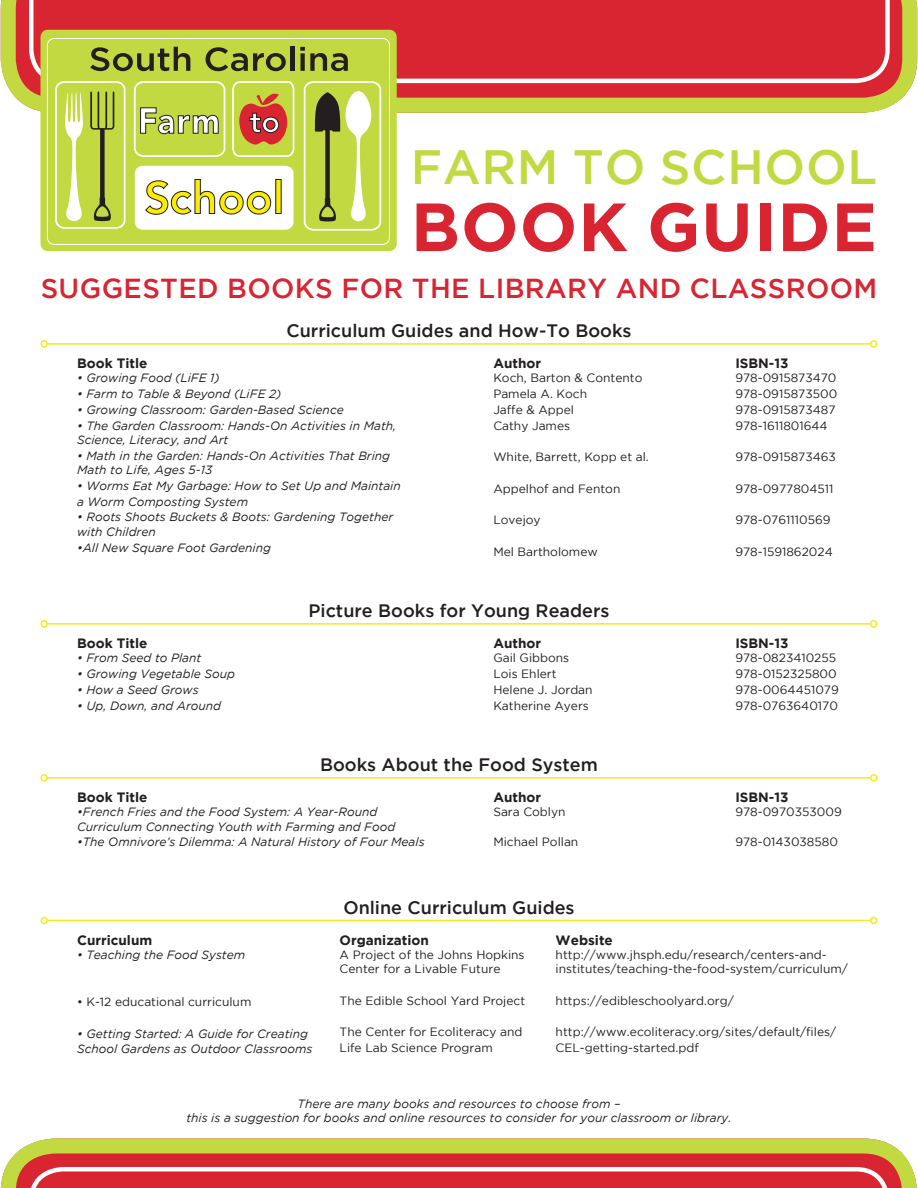
<style>
.page{position:relative;width:918px;height:1188px;background:#fff}
.page>*{position:absolute;margin:0;border:0;box-sizing:border-box;transform-origin:0 0}
.t1{font:700 67.95px "Gotham";letter-spacing:.015em;color:#d92432}
.t2{font:500 48px "Gotham";letter-spacing:.015em;color:#c3d941}
.t3{font:500 27.45px "Gotham";letter-spacing:.015em;color:#d92432}
.t4{font:500 18px "Gotham";color:#231f20}
.t5{font:700 13.5px "Gotham";color:#231f20}
.t6{font:italic 12px/14.4px "Gotham";color:#231f20}
.t7{font:12px/14.4px "Gotham";color:#231f20}
</style>
<div class="page">
<svg style="left:1px;top:0;width:916px;height:113px;background:#d08b45"></svg>
<svg style="left:1px;top:1138px;width:916px;height:50px;background:#cf8b43"></svg>
<div style="left:29px;top:0;width:861px;height:83px;background:#d92432"></div>
<svg style="left:29px;top:1167px;width:861px;height:21px"></svg>
<div style="left:41px;top:30px;width:356px;height:221px;background:#c3d941;border-radius:7px"></div>
<div style="left:47px;top:38px;width:343px;height:207px;border:1px solid #fff;border-radius:7px"></div>
<div style="left:55px;top:81px;width:71px;height:148px;border:2px solid #fff;border-radius:8px"></div>
<div style="left:134px;top:81px;width:91px;height:76px;border:2px solid #fff;border-radius:8px"></div>
<div style="left:135px;top:166px;width:159px;height:64px;background:#fff;border-radius:8px"></div>
<svg style="left:140px;top:107px;width:79px;height:27px"></svg>
<svg style="left:145px;top:179px;width:126px;height:36px"></svg>
<div style="left:276px;top:179px;width:5px;height:35px;background:#fced00"></div>
<svg style="left:232px;top:81px;width:63px;height:76px"></svg>
<svg style="left:65px;top:91px;width:49px;height:130px"></svg>
<svg style="left:303px;top:81px;width:79px;height:150px"></svg>
<svg style="left:90px;top:47px;width:100px;height:24px"></svg>
<svg style="left:206px;top:47px;width:80px;height:24px"></svg>
<div style="left:290px;top:47px;width:5px;height:24px;background:#231f20"></div>
<svg style="left:300px;top:47px;width:48px;height:24px"></svg>
<hr style="left:47px;top:343px;width:824px;height:2px;background:#f5eb19">
<div style="left:40px;top:340px;width:8px;height:8px;border:2px solid #f5eb19;border-radius:50%"></div>
<div style="left:870px;top:340px;width:8px;height:8px;border:2px solid #f5eb19;border-radius:50%"></div>
<hr style="left:47px;top:623px;width:824px;height:2px;background:#f5eb19">
<div style="left:40px;top:620px;width:8px;height:8px;border:2px solid #f5eb19;border-radius:50%"></div>
<div style="left:870px;top:620px;width:8px;height:8px;border:2px solid #f5eb19;border-radius:50%"></div>
<hr style="left:47px;top:777px;width:824px;height:2px;background:#f5eb19">
<div style="left:40px;top:774px;width:8px;height:8px;border:2px solid #f5eb19;border-radius:50%"></div>
<div style="left:870px;top:774px;width:8px;height:8px;border:2px solid #f5eb19;border-radius:50%"></div>
<hr style="left:47px;top:920px;width:824px;height:1px;background:#f5eb19">
<div style="left:40px;top:917px;width:8px;height:7px;border:2px solid #f5eb19;border-radius:50%"></div>
<div style="left:870px;top:917px;width:8px;height:7px;border:2px solid #f5eb19;border-radius:50%"></div>
<p class="t2" style="left:411px;top:139px;width:468px">FARM TO SCHOOL</p>
<p class="t1" style="left:411px;top:188px;width:468px">BOOK GUIDE</p>
<p class="t3" style="left:41px;top:272px;width:838px">SUGGESTED BOOKS FOR THE LIBRARY AND CLASSROOM</p>
<p class="t4" style="left:286px;top:321px;width:347px">Curriculum Guides and How-To Books</p>
<p class="t5" style="left:77px;top:355px;width:72px">Book Title</p>
<p class="t6" style="left:77px;top:371px;width:144px">• Growing Food (LiFE 1)</p>
<p class="t6" style="left:77px;top:387px;width:206px">• Farm to Table &amp; Beyond (LiFE 2)</p>
<p class="t6" style="left:77px;top:402px;width:268px">• Growing Classroom: Garden-Based Science</p>
<p class="t6" style="left:77px;top:418px;width:321px">• The Garden Classroom: Hands-On Activities in Math,<br>Science, Literacy, and Art</p>
<p class="t6" style="left:77px;top:448px;width:315px">• Math in the Garden: Hands-On Activities That Bring<br>Math to Life, Ages 5-13</p>
<p class="t6" style="left:77px;top:478px;width:325px;line-height:15.8px">• Worms Eat My Garbage: How to Set Up and Maintain a Worm Composting System</p>
<p class="t6" style="left:77px;top:510px;width:318px">• Roots Shoots Buckets &amp; Boots: Gardening Together with Children</p>
<p class="t6" style="left:77px;top:540px;width:195px">•All New Square Foot Gardening</p>
<p class="t5" style="left:493px;top:355px;width:49px">Author</p>
<p class="t7" style="left:493px;top:371px;width:151px">Koch, Barton &amp; Contento</p>
<p class="t7" style="left:493px;top:387px;width:95px">Pamela A. Koch</p>
<p class="t7" style="left:493px;top:402px;width:82px">Jaffe &amp; Appel</p>
<p class="t7" style="left:493px;top:418px;width:78px">Cathy James</p>
<p class="t7" style="left:493px;top:450px;width:157px">White, Barrett, Kopp et al.</p>
<p class="t7" style="left:493px;top:481px;width:129px">Appelhof and Fenton</p>
<p class="t7" style="left:493px;top:513px;width:49px">Lovejoy</p>
<p class="t7" style="left:493px;top:544px;width:106px">Mel Bartholomew</p>
<p class="t5" style="left:77px;top:635px;width:72px">Book Title</p>
<p class="t6" style="left:77px;top:651px;width:126px">• From Seed to Plant</p>
<p class="t6" style="left:77px;top:667px;width:160px">• Growing Vegetable Soup</p>
<p class="t6" style="left:77px;top:682px;width:123px">• How a Seed Grows</p>
<p class="t6" style="left:77px;top:698px;width:146px">• Up, Down, and Around</p>
<p class="t4" style="left:309px;top:601px;width:302px">Picture Books for Young Readers</p>
<p class="t5" style="left:493px;top:635px;width:49px">Author</p>
<p class="t7" style="left:493px;top:651px;width:77px">Gail Gibbons</p>
<p class="t7" style="left:493px;top:666px;width:65px">Lois Ehlert</p>
<p class="t7" style="left:493px;top:682px;width:101px">Helene J. Jordan</p>
<p class="t7" style="left:493px;top:698px;width:97px">Katherine Ayers</p>
<p class="t4" style="left:320px;top:754px;width:279px">Books About the Food System</p>
<p class="t5" style="left:77px;top:789px;width:72px">Book Title</p>
<p class="t6" style="left:77px;top:805px;width:320px">•French Fries and the Food System: A Year-Round<br>Curriculum Connecting Youth with Farming and Food</p>
<p class="t6" style="left:77px;top:835px;width:349px">•The Omnivore’s Dilemma: A Natural History of Four Meals</p>
<p class="t5" style="left:493px;top:789px;width:49px">Author</p>
<p class="t7" style="left:493px;top:805px;width:74px">Sara Coblyn</p>
<p class="t7" style="left:493px;top:835px;width:87px">Michael Pollan</p>
<p class="t4" style="left:343px;top:897px;width:233px">Online Curriculum Guides</p>
<p class="t5" style="left:735px;top:355px;width:55px">ISBN-13</p>
<p class="t7" style="left:735px;top:371px;width:103px">978-0915873470</p>
<p class="t7" style="left:735px;top:387px;width:103px">978-0915873500</p>
<p class="t7" style="left:735px;top:402px;width:102px">978-0915873487</p>
<p class="t7" style="left:735px;top:418px;width:94px">978-1611801644</p>
<p class="t7" style="left:735px;top:450px;width:102px">978-0915873463</p>
<p class="t7" style="left:735px;top:481px;width:100px">978-0977804511</p>
<p class="t7" style="left:735px;top:513px;width:97px">978-0761110569</p>
<p class="t7" style="left:735px;top:544px;width:99px">978-1591862024</p>
<p class="t5" style="left:735px;top:635px;width:55px">ISBN-13</p>
<p class="t7" style="left:735px;top:651px;width:102px">978-0823410255</p>
<p class="t7" style="left:735px;top:666px;width:103px">978-0152325800</p>
<p class="t7" style="left:735px;top:682px;width:105px">978-0064451079</p>
<p class="t7" style="left:735px;top:698px;width:104px">978-0763640170</p>
<p class="t5" style="left:735px;top:789px;width:55px">ISBN-13</p>
<p class="t7" style="left:735px;top:805px;width:108px">978-0970353009</p>
<p class="t7" style="left:735px;top:835px;width:104px">978-0143038580</p>
<p class="t5" style="left:77px;top:932px;width:77px">Curriculum</p>
<p class="t6" style="left:77px;top:948px;width:170px">• Teaching the Food System</p>
<p class="t7" style="left:77px;top:995px;width:176px">• K-12 educational curriculum</p>
<p class="t6" style="left:77px;top:1026px;width:237px;line-height:15.8px">• Getting Started: A Guide for Creating<br>School Gardens as Outdoor Classrooms</p>
<p class="t5" style="left:340px;top:932px;width:91px">Organization</p>
<p class="t7" style="left:340px;top:947px;width:186px">A Project of the Johns Hopkins<br>Center for a Livable Future</p>
<p class="t7" style="left:340px;top:993px;width:187px">The Edible School Yard Project</p>
<p class="t7" style="left:340px;top:1024px;width:184px;line-height:15.8px">The Center for Ecoliteracy and<br>Life Lab Science Program</p>
<p class="t5" style="left:556px;top:932px;width:59px">Website</p>
<p class="t7" style="left:556px;top:947px;width:294px">http://www.jhsph.edu/research/centers-and&shy;institutes/teaching-the-food-system/curriculum/</p>
<p class="t7" style="left:556px;top:993px;width:180px">https://edibleschoolyard.org/</p>
<p class="t7" style="left:556px;top:1024px;width:282px;line-height:15.8px">http://www.ecoliteracy.org/sites/default/files/<br>CEL-getting-started.pdf</p>
<p class="t6" style="left:186px;top:1096px;width:547px;text-align:center">There are many books and resources to choose from –<br>this is a suggestion for books and online resources to consider for your classroom or library.</p>
</div>
